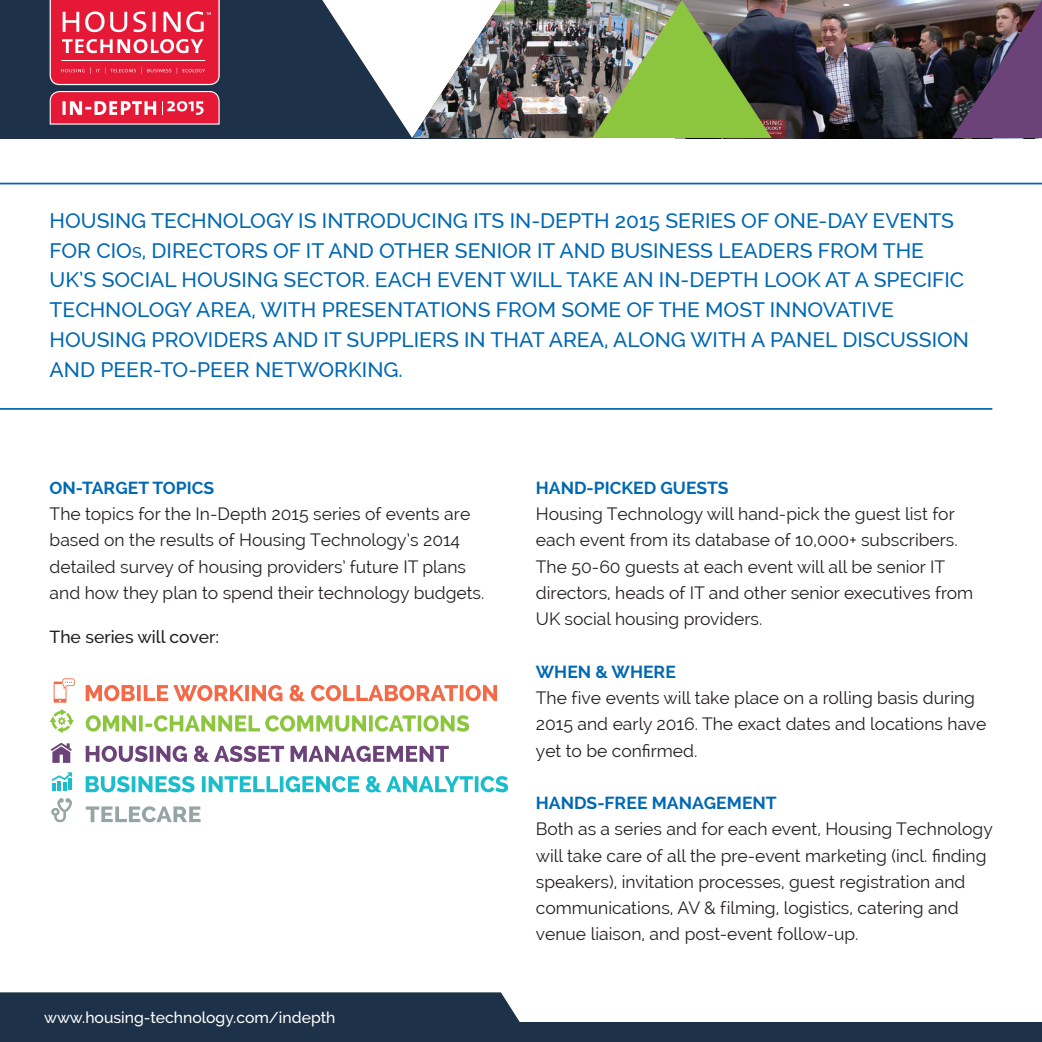
<style>
.page{position:relative;width:1042px;height:1042px;background:#fff}
.page>*{position:absolute;margin:0;border:0;box-sizing:border-box;transform-origin:0 0}
.t1{font:500 21px/29.8px "Raleway";color:#0168b3}
.t2{font:17.5px/26.2px "Raleway";color:#231f20}
.t3{font:700 17.5px "Raleway";color:#0168b3}
.t4{font:500 17.5px "Raleway";color:#231f20}
.t5{font:500 15.75px "Raleway";color:#fff}
.s1{font-size:15.75px}
</style>
<div class="page">
<img style="left:772px;top:0;width:180px;height:138px">
<div style="left:0;top:0;width:511px;height:138px;background:#1d3148"></div>
<div style="left:0;top:1022px;width:1042px;height:20px;background:#1d3148"></div>
<div style="left:0;top:992px;width:520px;height:30px;background:#1d3148"></div>
<svg style="left:323px;top:0;width:449px;height:138px"></svg>
<img style="left:412px;top:0;width:270px;height:138px">
<hr style="left:0;top:183px;width:1042px;height:1px;background:#0168b3">
<hr style="left:0;top:408px;width:992px;height:2px;background:#0168b3">
<svg style="left:49px;top:0;width:171px;height:125px;background:#dd4159"></svg>
<svg style="left:51px;top:743px;width:21px;height:20px"></svg>
<svg style="left:54px;top:678px;width:21px;height:24px"></svg>
<svg style="left:51px;top:772px;width:21px;height:18px"></svg>
<svg style="left:51px;top:798px;width:21px;height:24px"></svg>
<svg style="left:50px;top:709px;width:24px;height:24px"></svg>
<svg style="left:86px;top:745px;width:363px;height:17px"></svg>
<svg style="left:86px;top:776px;width:422px;height:16px"></svg>
<svg style="left:86px;top:685px;width:411px;height:16px"></svg>
<svg style="left:86px;top:715px;width:383px;height:16px"></svg>
<svg style="left:86px;top:806px;width:115px;height:16px"></svg>
<hr style="left:322px;top:0;width:180px;height:1px;background:#fff">
<img style="left:952px;top:0;width:90px;height:138px">
<p class="t1" style="left:50px;top:205px;width:921px">HOUSING TECHNOLOGY IS INTRODUCING ITS IN-DEPTH 2015 SERIES OF ONE-DAY EVENTS FOR CIO<span class="s1">S</span>, DIRECTORS OF IT AND OTHER SENIOR IT AND BUSINESS LEADERS FROM THE UK’S SOCIAL HOUSING SECTOR. EACH EVENT WILL TAKE AN IN-DEPTH LOOK AT A SPECIFIC TECHNOLOGY AREA, WITH PRESENTATIONS FROM SOME OF THE MOST INNOVATIVE HOUSING PROVIDERS AND IT SUPPLIERS IN THAT AREA, ALONG WITH A PANEL DISCUSSION AND PEER-TO-PEER NETWORKING.</p>
<p class="t3" style="left:50px;top:478px;width:166px">ON-TARGET TOPICS</p>
<p class="t2" style="left:50px;top:501px;width:422px">The topics for the In-Depth 2015 series of events are</p>
<p class="t2" style="left:50px;top:527px;width:412px">based on the results of Housing Technology’s 2014</p>
<p class="t2" style="left:50px;top:553px;width:418px">detailed survey of housing providers’ future IT plans</p>
<p class="t2" style="left:50px;top:579px;width:436px">and how they plan to spend their technology budgets.</p>
<p class="t4" style="left:50px;top:626px;width:171px">The series will cover:</p>
<p class="t5" style="left:44px;top:1008px;width:293px">www.housing-technology.com/indepth</p>
<p class="t3" style="left:536px;top:478px;width:194px">HAND-PICKED GUESTS</p>
<p class="t2" style="left:536px;top:501px;width:439px">Housing Technology will hand-pick the guest list for each event from its database of 10,000+ subscribers.<br>The 50-60 guests at each event will all be senior IT directors, heads of IT and other senior executives from UK social housing providers.</p>
<p class="t3" style="left:536px;top:661px;width:142px">WHEN &amp; WHERE</p>
<p class="t2" style="left:536px;top:684px;width:452px">The five events will take place on a rolling basis during<br>2015 and early 2016. The exact dates and locations have yet to be confirmed.</p>
<p class="t3" style="left:536px;top:793px;width:242px">HANDS-FREE MANAGEMENT</p>
<p class="t2" style="left:536px;top:816px;width:458px">Both as a series and for each event, Housing Technology will take care of all the pre-event marketing (incl. finding speakers), invitation processes, guest registration and communications, AV &amp; filming, logistics, catering and venue liaison, and post-event follow-up.</p>
</div>
